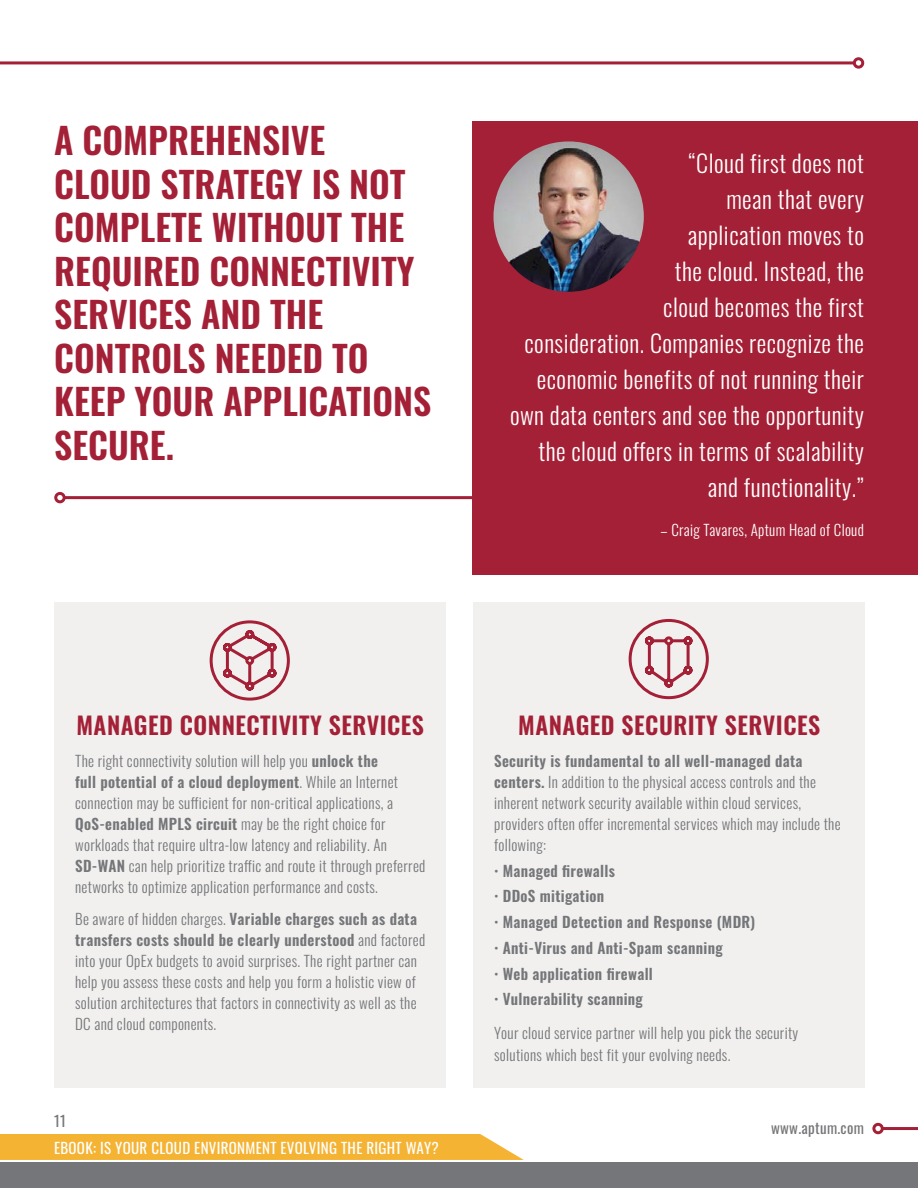
<style>
.page{position:relative;width:918px;height:1188px;background:#fff}
.page>*{position:absolute;margin:0;border:0;box-sizing:border-box;transform-origin:0 0}
.t1{font:600 36px/43.5px "Oswald";color:#a42036}
.t2{font:300 24px/36px "Oswald";letter-spacing:.02em;color:#fff;text-align:right}
.t3{font:600 24px "Oswald";letter-spacing:.02em;color:#a42036}
.t4{font:300 15px/21px "Oswald";letter-spacing:.02em;color:#757679}
.t5{font:600 15px "Oswald";letter-spacing:.02em;color:#757679}
.t6{font:15px "Oswald";letter-spacing:.02em;color:#fff}
.t7{font:300 15px "Oswald";letter-spacing:.02em;color:#fff}
.t8{font:15px "Oswald";letter-spacing:.02em;color:#757679}
.s1{font-weight:600}
.s2{font-weight:300}
</style>
<div class="page">
<div style="left:54px;top:492px;width:12px;height:11px;border:3px solid #a42036;border-radius:50%"></div>
<hr style="left:65px;top:496px;width:812px;height:3px;background:#a42036">
<div style="left:473px;top:602px;width:392px;height:486px;background:#f1f0ef"></div>
<div style="left:54px;top:602px;width:392px;height:486px;background:#f1f0ef"></div>
<div style="left:853px;top:57px;width:11px;height:12px;border:3px solid #a42036;border-radius:50%"></div>
<hr style="left:0;top:61px;width:854px;height:3px;background:#a42036">
<div style="left:872px;top:1123px;width:12px;height:11px;border:3px solid #a42036;border-radius:50%"></div>
<hr style="left:883px;top:1127px;width:35px;height:3px;background:#a42036">
<div style="left:0;top:1162px;width:918px;height:26px;background:#757679"></div>
<div style="left:472px;top:121px;width:446px;height:454px;background:#a42036"></div>
<svg style="left:628px;top:619px;width:81px;height:81px"></svg>
<svg style="left:209px;top:620px;width:81px;height:81px"></svg>
<img style="left:494px;top:141px;width:150px;height:151px;border-radius:75px">
<div style="left:0;top:1134px;width:524px;height:26px;background:#f4b333"></div>
<h1 class="t1" style="left:54px;top:121px;width:378px">A COMPREHENSIVE<br>CLOUD STRATEGY IS NOT<br>COMPLETE WITHOUT THE<br>REQUIRED CONNECTIVITY<br>SERVICES AND THE<br>CONTROLS NEEDED TO<br>KEEP YOUR APPLICATIONS<br>SECURE.</h1>
<p class="t2" style="left:510px;top:143px;width:355px">“Cloud first does not<br>mean that every<br>application moves to<br>the cloud. Instead, the<br>cloud becomes the first<br>consideration. Companies recognize the economic benefits of not running their own data centers and see the opportunity the cloud offers in terms of scalability and functionality.”</p>
<p class="t7" style="left:661px;top:516px;width:205px">– Craig Tavares, Aptum Head of Cloud</p>
<h2 class="t3" style="left:76px;top:713px;width:349px">MANAGED CONNECTIVITY SERVICES</h2>
<p class="t4" style="left:75px;top:749px;width:352px">The right connectivity solution will help you <span class="s1">unlock the<br>full potential of a cloud deployment</span>. While an Internet connection may be sufficient for non-critical applications, a <span class="s1">QoS-enabled MPLS circuit</span> may be the right choice for workloads that require ultra-low latency and reliability. An <span class="s1">SD-WAN</span> can help prioritize traffic and route it through preferred networks to optimize application performance and costs.</p>
<p class="t4" style="left:75px;top:906px;width:352px">Be aware of hidden charges. <span class="s1">Variable charges such as data transfers costs should be clearly understood</span> and factored into your OpEx budgets to avoid surprises. The right partner can help you assess these costs and help you form a holistic view of solution architectures that factors in connectivity as well as the DC and cloud components.</p>
<p class="t8" style="left:54px;top:1108px;width:14px">11</p>
<p class="t6" style="left:54px;top:1134px;width:386px">EBOOK: IS YOUR CLOUD ENVIRONMENT EVOLVING THE RIGHT WAY?</p>
<h2 class="t3" style="left:518px;top:713px;width:303px">MANAGED SECURITY SERVICES</h2>
<p class="t4" style="left:494px;top:749px;width:348px"><span class="s1">Security is fundamental to all well-managed data centers.</span> In addition to the physical access controls and the inherent network security available within cloud services, providers often offer incremental services which may include the following:</p>
<p class="t5" style="left:494px;top:863px;width:122px"><span class="s2">•</span> Managed firewalls</p>
<p class="t5" style="left:494px;top:888px;width:112px"><span class="s2">•</span> DDoS mitigation</p>
<p class="t5" style="left:494px;top:914px;width:263px"><span class="s2">•</span> Managed Detection and Response (MDR)</p>
<p class="t5" style="left:494px;top:940px;width:230px"><span class="s2">•</span> Anti-Virus and Anti-Spam scanning</p>
<p class="t5" style="left:494px;top:966px;width:160px"><span class="s2">•</span> Web application firewall</p>
<p class="t5" style="left:494px;top:991px;width:150px"><span class="s2">•</span> Vulnerability scanning</p>
<p class="t4" style="left:494px;top:1020px;width:306px;line-height:22.5px">Your cloud service partner will help you pick the security solutions which best fit your evolving needs.</p>
<p class="t8" style="left:771px;top:1114px;width:94px">www.aptum.com</p>
</div>
